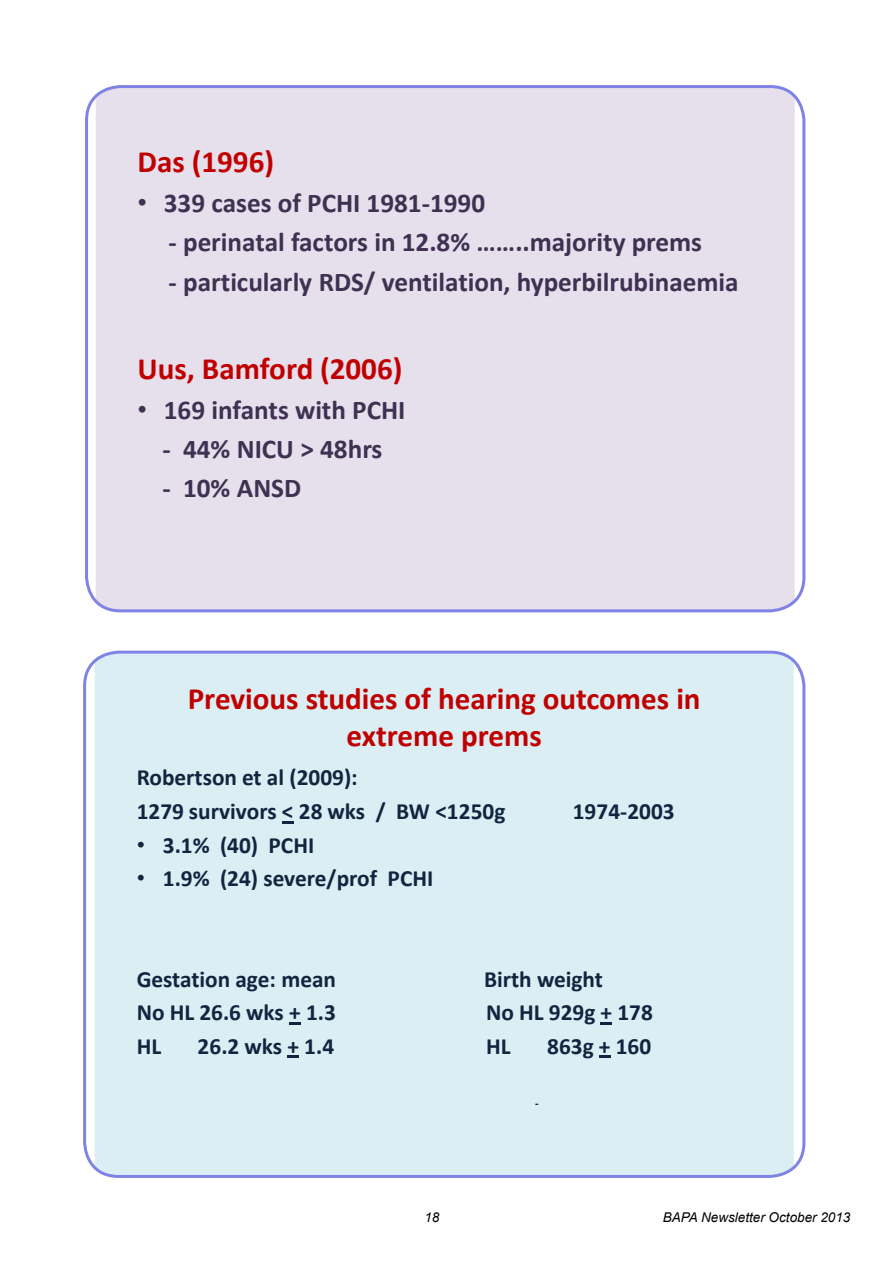
<style>
.page{position:relative;width:893px;height:1263px;background:#fff}
.page>*{position:absolute;margin:0;border:0;box-sizing:border-box;transform-origin:0 0}
.t1{font:700 31.05px/37.3px "Calibri";color:#c00000;text-align:center}
.t2{font:700 27.15px "Calibri";color:#403152}
.t3{font:700 23.25px/33.6px "Calibri";color:#10253f}
.t4{font:italic 13.5px "Arial";color:#000}
.t5{font:700 11.7px "Calibri";color:#000}
.s1{font-family:"Arial";font-weight:400}
</style>
<div class="page">
<div style="left:96px;top:87px;width:699px;height:524px;background:#e6e0ec"></div>
<div style="left:85px;top:85px;width:720px;height:527px;border:3px solid #8083e6;border-radius:34px"></div>
<div style="left:95px;top:652px;width:699px;height:524px;background:#dbeef4"></div>
<svg style="left:282px;top:821px;width:12px;height:2px"></svg>
<svg style="left:289px;top:1022px;width:12px;height:2px"></svg>
<svg style="left:601px;top:1022px;width:11px;height:2px"></svg>
<svg style="left:287px;top:1056px;width:12px;height:2px"></svg>
<svg style="left:599px;top:1056px;width:11px;height:2px"></svg>
<div style="left:83px;top:651px;width:722px;height:527px;border:3px solid #8083e6;border-radius:34px"></div>
<h1 class="t1" style="left:138px;top:143px;width:138px">Das (1996)</h1>
<p class="t2" style="left:138px;top:186px;width:349px"><span class="s1">•</span> 339 cases of PCHI 1981-1990</p>
<p class="t2" style="left:169px;top:225px;width:535px">- perinatal factors in 12.8% ……..majority prems</p>
<p class="t2" style="left:169px;top:264px;width:571px">- particularly RDS/ ventilation, hyperbilrubinaemia</p>
<h1 class="t1" style="left:138px;top:350px;width:266px">Uus, Bamford (2006)</h1>
<p class="t2" style="left:138px;top:393px;width:269px"><span class="s1">•</span> 169 infants with PCHI</p>
<p class="t2" style="left:163px;top:432px;width:221px">- 44% NICU &gt; 48hrs</p>
<p class="t2" style="left:163px;top:471px;width:140px">- 10% ANSD</p>
<h1 class="t1" style="left:188px;top:680px;width:514px">Previous studies of hearing outcomes in extreme prems</h1>
<p class="t3" style="left:137px;top:761px;width:370px">Robertson et al (2009):<br>1279 survivors &lt; 28 wks / BW &lt;1250g</p>
<p class="t3" style="left:573px;top:794px;width:103px">1974-2003</p>
<p class="t3" style="left:137px;top:828px;width:179px"><span class="s1">•</span> 3.1% (40) PCHI</p>
<p class="t3" style="left:137px;top:862px;width:298px"><span class="s1">•</span> 1.9% (24) severe/prof PCHI</p>
<p class="t3" style="left:137px;top:962px;width:201px">Gestation age: mean</p>
<p class="t3" style="left:484px;top:962px;width:120px">Birth weight</p>
<p class="t3" style="left:137px;top:996px;width:201px">No HL 26.6 wks + 1.3</p>
<p class="t3" style="left:486px;top:996px;width:168px">No HL 929g + 178</p>
<p class="t3" style="left:137px;top:1029px;width:26px">HL</p>
<p class="t3" style="left:198px;top:1029px;width:138px">26.2 wks + 1.4</p>
<p class="t3" style="left:486px;top:1029px;width:26px">HL</p>
<p class="t3" style="left:547px;top:1029px;width:106px">863g + 160</p>
<p class="t5" style="left:535px;top:1096px;width:5px">-</p>
<p class="t4" style="left:424px;top:1208px;width:17px">18</p>
<p class="t4" style="left:663px;top:1208px;width:189px">BAPA Newsletter October 2013</p>
</div>
